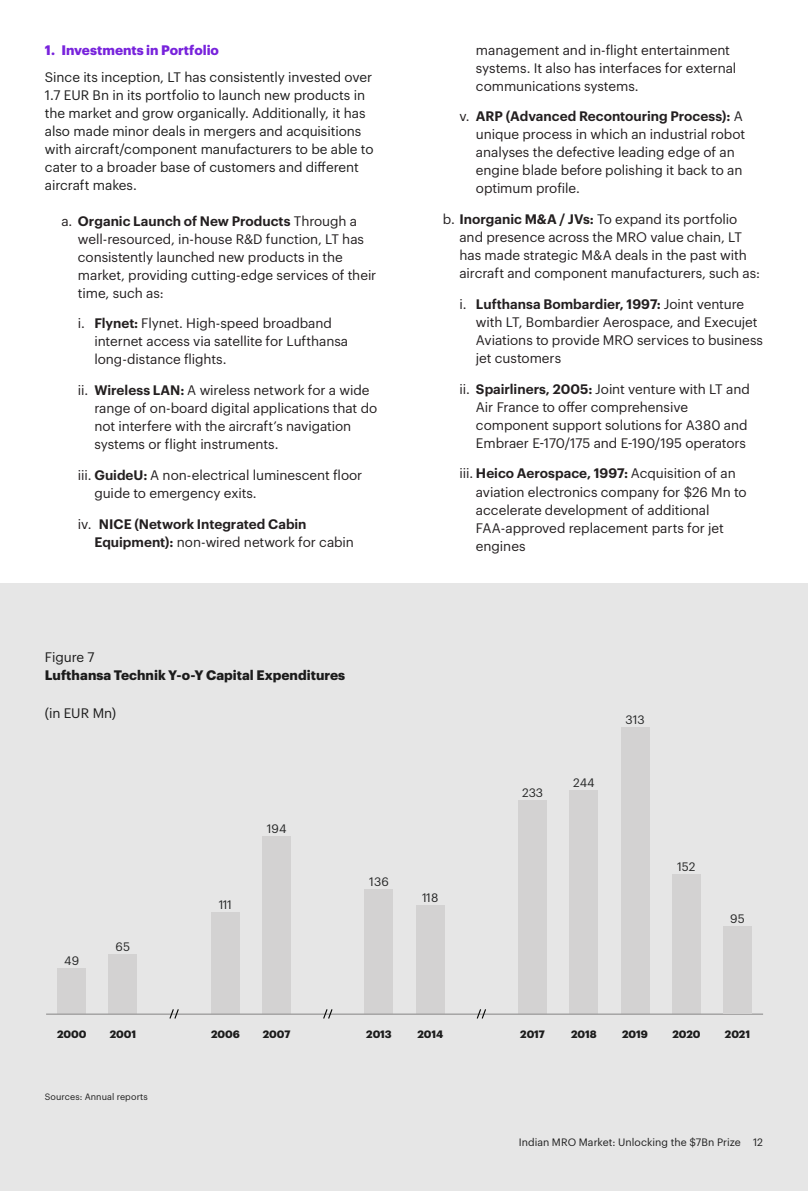
<style>
.page{position:relative;width:808px;height:1191px;background:#fff}
.page>*{position:absolute;margin:0;border:0;box-sizing:border-box;transform-origin:0 0}
.t1{font:13.5px/18px "Graphik";letter-spacing:-.005em;color:#231f20}
._03_BodyCopy_9pt___1{font:13.5px/18px "Graphik";letter-spacing:-.005em;color:#1e1e1e}
.t2{font:600 13.5px/18px "Graphik";color:#231f20}
.t3{font:700 13.5px/18px "Graphik";letter-spacing:.005em;color:#1c1c1c}
._05_BodyCopy_Heading{font:700 13.5px "Graphik";color:#7823dc}
.t4{font:13.5px "Graphik";letter-spacing:-.01em;color:#1c1c1c}
.t5{font:12px "Graphik";letter-spacing:.005em;color:#252626}
.t6{font:700 10.5px "Graphik";letter-spacing:-.005em;color:#1c1c1c}
.t7{font:10.5px "Graphik";letter-spacing:.005em;color:#1e1e1e}
.t8{font:9px "Graphik";letter-spacing:.01em;color:#1c1c1c}
.s1{font-weight:600}
.s2{font-weight:400}
</style>
<div class="page">
<div style="left:0;top:583px;width:808px;height:608px;background:#e6e6e6"></div>
<div style="left:57px;top:968px;width:29px;height:46px;background:#d3d2d2"></div>
<div style="left:109px;top:954px;width:28px;height:60px;background:#d3d2d2"></div>
<div style="left:211px;top:912px;width:29px;height:102px;background:#d3d2d2"></div>
<div style="left:262px;top:836px;width:29px;height:178px;background:#d3d2d2"></div>
<div style="left:365px;top:889px;width:28px;height:125px;background:#d3d2d2"></div>
<div style="left:416px;top:905px;width:28px;height:109px;background:#d3d2d2"></div>
<div style="left:518px;top:800px;width:29px;height:214px;background:#d3d2d2"></div>
<div style="left:570px;top:790px;width:28px;height:224px;background:#d3d2d2"></div>
<div style="left:621px;top:727px;width:28px;height:287px;background:#d3d2d2"></div>
<div style="left:672px;top:874px;width:28px;height:140px;background:#d3d2d2"></div>
<hr style="left:46px;top:1013px;width:717px;height:2px;background:#a5a4a4">
<svg style="left:168px;top:1008px;width:319px;height:11px"></svg>
<div style="left:723px;top:927px;width:29px;height:87px;background:#d3d2d2"></div>
<p class="_05_BodyCopy_Heading" style="left:45px;top:39px;width:176px">1. Investments in Portfolio</p>
<p class="_03_BodyCopy_9pt___1" style="left:45px;top:67px;width:330px">Since its inception, LT has consistently invested over 1.7 EUR Bn in its portfolio to launch new products in the market and grow organically. Additionally, it has also made minor deals in mergers and acquisitions with aircraft/component manufacturers to be able to cater to a broader base of customers and different aircraft makes.</p>
<p class="t1" style="left:78px;top:211px;width:300px;text-indent:-17px">a. <span class="s1">Organic Launch of New Products</span> Through a well-resourced, in-house R&amp;D function, LT has consistently launched new products in the market, providing cutting-edge services of their time, such as:</p>
<p class="t1" style="left:94px;top:313px;width:255px;text-indent:-17px">i. <span class="s1">Flynet:</span> Flynet. High-speed broadband internet access via satellite for Lufthansa long-distance flights.</p>
<p class="t1" style="left:94px;top:380px;width:284px;text-indent:-17px">ii. <span class="s1">Wireless LAN:</span> A wireless network for a wide range of on-board digital applications that do not interfere with the aircraft’s navigation systems or flight instruments.</p>
<p class="t1" style="left:94px;top:465px;width:269px;text-indent:-17px">iii. <span class="s1">GuideU:</span> A non-electrical luminescent floor guide to emergency exits.</p>
<p class="t2" style="left:94px;top:513px;width:261px;text-indent:-17px"><span class="s2">iv.</span> NICE (Network Integrated Cabin<br>Equipment): <span class="s2">non-wired network for cabin</span></p>
<p class="t1" style="left:476px;top:40px;width:262px">management and in-flight entertainment systems. It also has interfaces for external communications systems.</p>
<p class="t1" style="left:476px;top:106px;width:271px;text-indent:-17px">v. <span class="s1">ARP (Advanced Recontouring Process):</span> A unique process in which an industrial robot analyses the defective leading edge of an engine blade before polishing it back to an optimum profile.</p>
<p class="t1" style="left:459px;top:209px;width:302px;text-indent:-17px">b. <span class="s1">Inorganic M&amp;A / JVs:</span> To expand its portfolio and presence across the MRO value chain, LT has made strategic M&amp;A deals in the past with aircraft and component manufacturers, such as:</p>
<p class="t1" style="left:476px;top:294px;width:289px;text-indent:-17px">i. <span class="s1">Lufthansa Bombardier, 1997:</span> Joint venture with LT, Bombardier Aerospace, and Execujet Aviations to provide MRO services to business jet customers</p>
<p class="t1" style="left:476px;top:379px;width:275px;text-indent:-17px">ii. <span class="s1">Spairliners, 2005:</span> Joint venture with LT and Air France to offer comprehensive component support solutions for A380 and Embraer E-170/175 and E-190/195 operators</p>
<p class="t1" style="left:476px;top:463px;width:272px;text-indent:-17px">iii. <span class="s1">Heico Aerospace, 1997:</span> Acquisition of an aviation electronics company for $26 Mn to accelerate development of additional FAA-approved replacement parts for jet engines</p>
<p class="t3" style="left:45px;top:647px;width:302px"><span class="s2">Figure 7<br></span>Lufthansa Technik Y-o-Y Capital Expenditures</p>
<p class="t4" style="left:45px;top:703px;width:73px">(in EUR Mn)</p>
<p class="t5" style="left:64px;top:952px;width:16px">49</p>
<p class="t5" style="left:116px;top:937px;width:16px">65</p>
<p class="t5" style="left:219px;top:895px;width:15px">111</p>
<p class="t5" style="left:267px;top:819px;width:21px">194</p>
<p class="t5" style="left:369px;top:872px;width:21px">136</p>
<p class="t5" style="left:422px;top:889px;width:18px">118</p>
<p class="t5" style="left:522px;top:783px;width:23px">233</p>
<p class="t5" style="left:573px;top:773px;width:23px">244</p>
<p class="t5" style="left:625px;top:710px;width:21px">313</p>
<p class="t5" style="left:677px;top:857px;width:20px">152</p>
<p class="t5" style="left:730px;top:910px;width:16px">95</p>
<p class="t6" style="left:57px;top:1026px;width:31px">2000</p>
<p class="t6" style="left:110px;top:1026px;width:28px">2001</p>
<p class="t6" style="left:211px;top:1026px;width:30px">2006</p>
<p class="t6" style="left:263px;top:1026px;width:29px">2007</p>
<p class="t6" style="left:366px;top:1026px;width:27px">2013</p>
<p class="t6" style="left:417px;top:1026px;width:27px">2014</p>
<p class="t6" style="left:520px;top:1026px;width:26px">2017</p>
<p class="t6" style="left:571px;top:1026px;width:27px">2018</p>
<p class="t6" style="left:622px;top:1026px;width:27px">2019</p>
<p class="t6" style="left:672px;top:1026px;width:30px">2020</p>
<p class="t8" style="left:45px;top:1089px;width:104px">Sources: Annual reports</p>
<p class="t6" style="left:725px;top:1026px;width:27px">2021</p>
<p class="t7" style="left:519px;top:1134px;width:246px">Indian MRO Market: Unlocking the $7Bn Prize 12</p>
</div>
